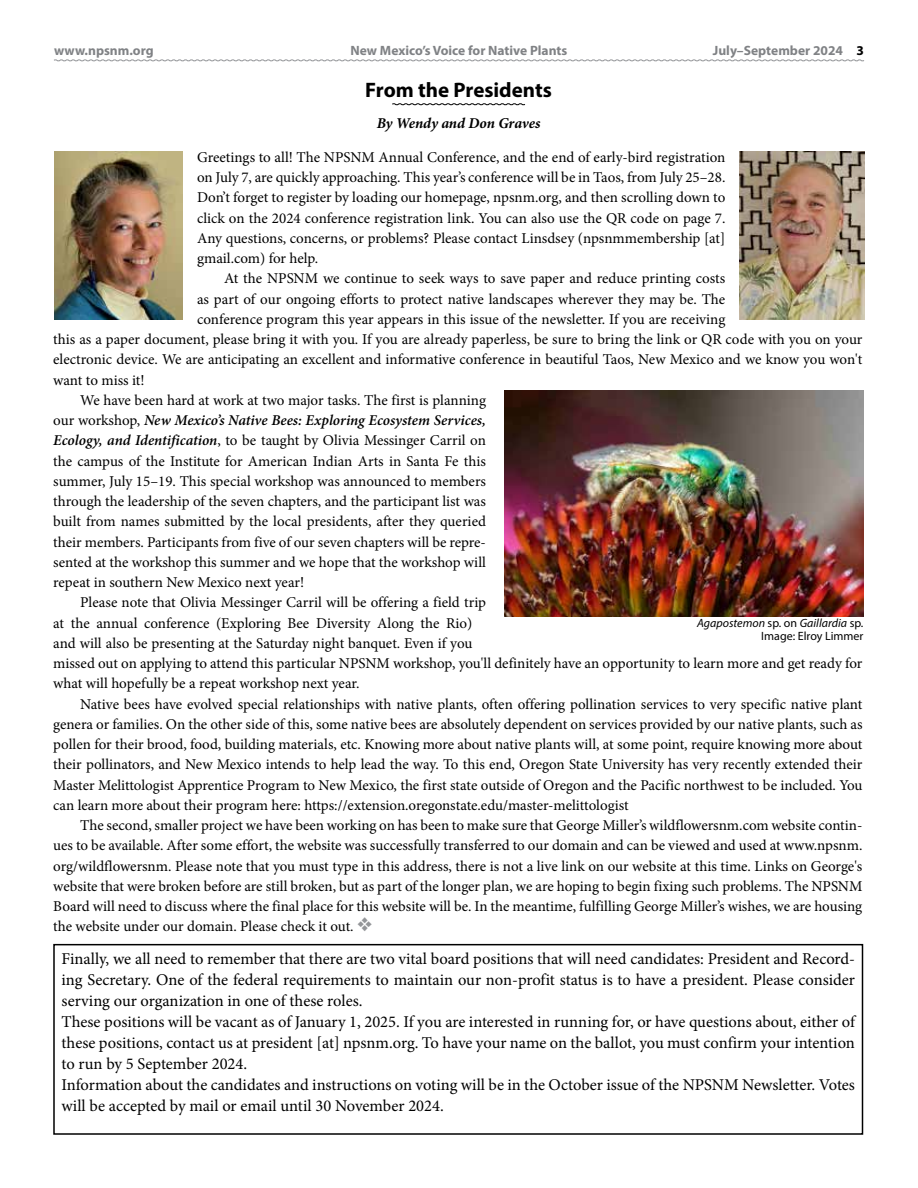
<style>
.page{position:relative;width:918px;height:1188px;background:#fff}
.page>*{position:absolute;margin:0;border:0;box-sizing:border-box;transform-origin:0 0}
.t1{font:700 21px "Myriad Pro";color:#000}
.t2{font:16.5px/21px "Minion Pro";color:#000}
.t3{font:15px/20.2px "Minion Pro";letter-spacing:-.005em;color:#000;text-align:justify}
.t4{font:italic 600 15px "Minion Pro";color:#000}
.t5{font:italic 700 15px "Minion Pro";letter-spacing:-.005em;color:#000}
.t6{font:700 13.5px "Myriad Pro";color:#808285}
.t7{font:12px/13.5px "Myriad Pro";color:#000;text-align:right}
.s1{color:#000}
.s2{font-weight:400;font-style:normal}
.s3{font-weight:600;font-style:italic}
.s4{color:#939598}
.s5{font-style:italic}
</style>
<div class="page">
<img style="left:740px;top:151px;width:124px;height:169px">
<svg style="left:392px;top:103px;width:133px;height:3px"></svg>
<img style="left:54px;top:151px;width:128px;height:169px">
<div style="left:53px;top:944px;width:810px;height:191px;border:2px solid #000"></div>
<img style="left:504px;top:390px;width:359px;height:226px">
<svg style="left:54px;top:59px;width:810px;height:3px"></svg>
<p class="t6" style="left:54px;top:42px;width:101px">www.npsnm.org</p>
<p class="t6" style="left:351px;top:42px;width:218px">New Mexico’s Voice for Native Plants</p>
<p class="t6" style="left:713px;top:42px;width:153px">July–September 2024 <span class="s1">3</span></p>
<h1 class="t1" style="left:365px;top:76px;width:188px">From the Presidents</h1>
<p class="t5" style="left:377px;top:113px;width:165px">By Wendy and Don Graves</p>
<p class="t3" style="left:197px;top:147px;width:530px">Greetings to all! The NPSNM Annual Conference, and the end of early-bird registration on July 7, are quickly approaching. This year’s conference will be in Taos, from July 25–28.<br>Don’t forget to register by loading our homepage, npsnm.org, and then scrolling down to click on the 2024 conference registration link. You can also use the QR code on page 7.<br>Any questions, concerns, or problems? Please contact Linsdsey (npsnmmembership [at] gmail.com) for help.</p>
<p class="t3" style="left:224px;top:269px;width:503px">At the NPSNM we continue to seek ways to save paper and reduce printing costs</p>
<p class="t3" style="left:197px;top:289px;width:530px">as part of our ongoing efforts to protect native landscapes wherever they may be. The</p>
<p class="t3" style="left:197px;top:309px;width:530px">conference program this year appears in this issue of the newsletter. If you are receiving</p>
<p class="t3" style="left:53px;top:329px;width:811px">this as a paper document, please bring it with you. If you are already paperless, be sure to bring the link or QR code with you on your</p>
<p class="t3" style="left:53px;top:350px;width:811px">electronic device. We are anticipating an excellent and informative conference in beautiful Taos, New Mexico and we know you won't</p>
<p class="t3" style="left:53px;top:370px;width:93px">want to miss it!</p>
<p class="t3" style="left:80px;top:390px;width:407px">We have been hard at work at two major tasks. The first is planning</p>
<p class="t4" style="left:53px;top:410px;width:434px"><span class="s2">our workshop,</span> New Mexico’s Native Bees: Exploring Ecosystem Services,</p>
<p class="t3" style="left:53px;top:431px;width:434px"><span class="s3">Ecology, and Identification</span>, to be taught by Olivia Messinger Carril on</p>
<p class="t3" style="left:53px;top:451px;width:434px">the campus of the Institute for American Indian Arts in Santa Fe this</p>
<p class="t3" style="left:53px;top:471px;width:434px">summer, July 15–19. This special workshop was announced to members</p>
<p class="t3" style="left:53px;top:491px;width:434px">through the leadership of the seven chapters, and the participant list was</p>
<p class="t3" style="left:53px;top:512px;width:434px">built from names submitted by the local presidents, after they queried</p>
<p class="t3" style="left:53px;top:532px;width:434px">their members. Participants from five of our seven chapters will be repre-</p>
<p class="t3" style="left:53px;top:552px;width:434px">sented at the workshop this summer and we hope that the workshop will</p>
<p class="t3" style="left:53px;top:572px;width:253px">repeat in southern New Mexico next year!</p>
<p class="t3" style="left:80px;top:593px;width:407px">Please note that Olivia Messinger Carril will be offering a field trip</p>
<p class="t3" style="left:53px;top:613px;width:421px">at the annual conference (Exploring Bee Diversity Along the Rio)</p>
<p class="t3" style="left:53px;top:633px;width:421px">and will also be presenting at the Saturday night banquet. Even if you</p>
<p class="t3" style="left:53px;top:653px;width:811px">missed out on applying to attend this particular NPSNM workshop, you'll definitely have an opportunity to learn more and get ready for</p>
<p class="t3" style="left:53px;top:674px;width:308px">what will hopefully be a repeat workshop next year.</p>
<p class="t3" style="left:80px;top:694px;width:784px">Native bees have evolved special relationships with native plants, often offering pollination services to very specific native plant</p>
<p class="t3" style="left:53px;top:714px;width:811px">genera or families. On the other side of this, some native bees are absolutely dependent on services provided by our native plants, such as</p>
<p class="t3" style="left:53px;top:734px;width:811px">pollen for their brood, food, building materials, etc. Knowing more about native plants will, at some point, require knowing more about</p>
<p class="t3" style="left:53px;top:755px;width:811px">their pollinators, and New Mexico intends to help lead the way. To this end, Oregon State University has very recently extended their</p>
<p class="t3" style="left:53px;top:775px;width:811px">Master Melittologist Apprentice Program to New Mexico, the first state outside of Oregon and the Pacific northwest to be included. You</p>
<p class="t3" style="left:53px;top:795px;width:577px">can learn more about their program here: https://extension.oregonstate.edu/master-melittologist</p>
<p class="t3" style="left:80px;top:815px;width:784px">The second, smaller project we have been working on has been to make sure that George Miller’s wildflowersnm.com website contin-</p>
<p class="t3" style="left:53px;top:836px;width:811px">ues to be available. After some effort, the website was successfully transferred to our domain and can be viewed and used at www.npsnm.</p>
<p class="t3" style="left:53px;top:856px;width:811px">org/wildflowersnm. Please note that you must type in this address, there is not a live link on our website at this time. Links on George's</p>
<p class="t3" style="left:53px;top:876px;width:811px">website that were broken before are still broken, but as part of the longer plan, we are hoping to begin fixing such problems. The NPSNM</p>
<p class="t3" style="left:53px;top:896px;width:811px">Board will need to discuss where the final place for this website will be. In the meantime, fulfilling George Miller’s wishes, we are housing</p>
<p class="t3" style="left:53px;top:917px;width:321px">the website under our domain. Please check it out. <span class="s4">❖</span></p>
<p class="t2" style="left:62px;top:948px;width:795px">Finally, we all need to remember that there are two vital board positions that will need candidates: President and Record&shy;ing Secretary. One of the federal requirements to maintain our non-profit status is to have a president. Please consider serving our organization in one of these roles.<br>These positions will be vacant as of January 1, 2025. If you are interested in running for, or have questions about, either of these positions, contact us at president [at] npsnm.org. To have your name on the ballot, you must confirm your intention to run by 5 September 2024.<br>Information about the candidates and instructions on voting will be in the October issue of the NPSNM Newsletter. Votes will be accepted by mail or email until 30 November 2024.</p>
<p class="t7" style="left:697px;top:616px;width:168px"><span class="s5">Agapostemon</span> sp. on <span class="s5">Gaillardia</span> sp.<br>Image: Elroy Limmer</p>
</div>
